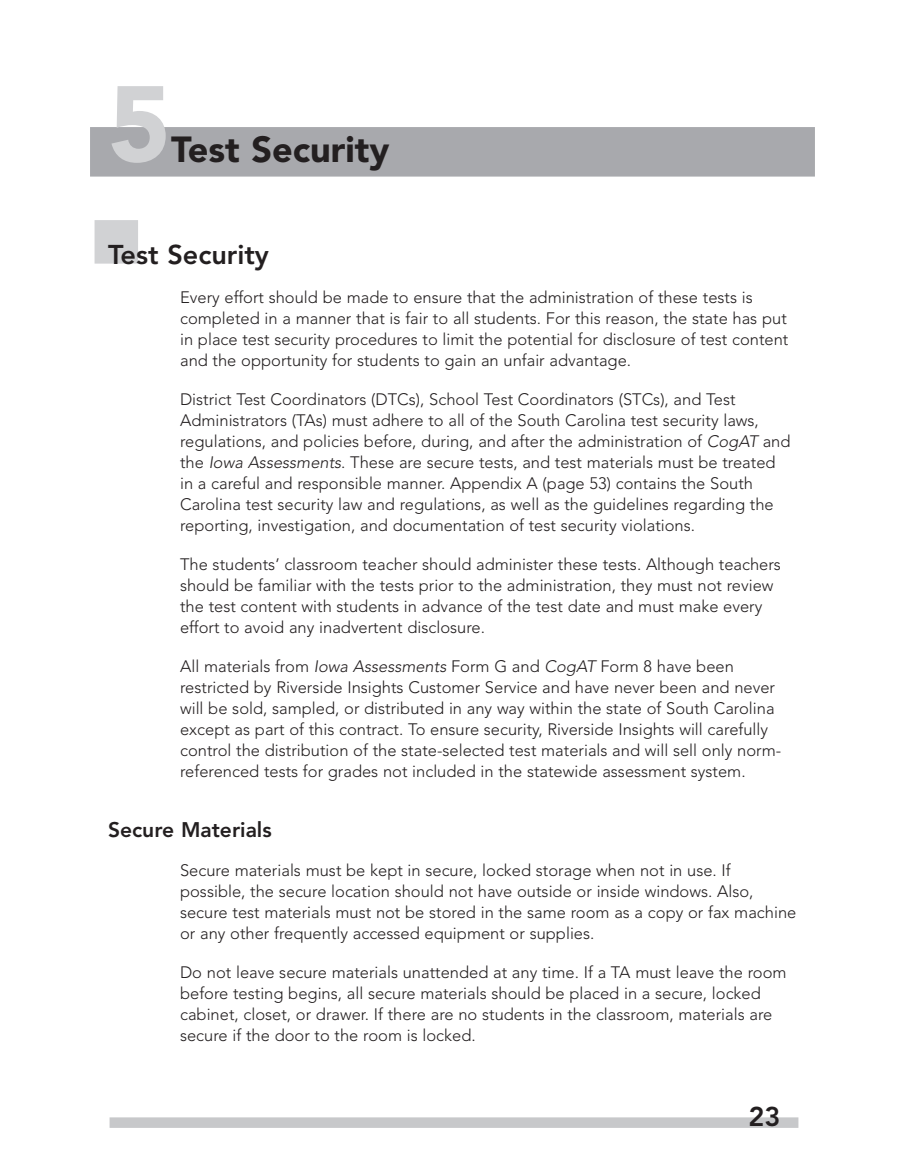
<style>
.page{position:relative;width:905px;height:1175px;background:#fff}
.page>*{position:absolute;margin:0;border:0;box-sizing:border-box;transform-origin:0 0}
.t1{font:900 106.5px "Avenir LT Std";color:#d1d2d4}
.t2{font:900 36px "Avenir LT Std";color:#231f20}
.t3{font:800 27px "Avenir LT Std";color:#231f20}
.t4{font:800 21px "Avenir LT Std";color:#231f20}
.t5{font:300 16.5px/21px "Avenir LT Std";color:#231f20}
.s1{font-style:italic}
</style>
<div class="page">
<div style="left:110px;top:1117px;width:688px;height:10px;background:#c7c8ca"></div>
<div style="left:90px;top:127px;width:724px;height:50px;background:#a8a9ad"></div>
<div style="left:94px;top:220px;width:44px;height:44px;background:#d1d2d4"></div>
<h1 class="t1" style="left:108px;top:60px;width:65px">5</h1>
<h2 class="t2" style="left:171px;top:127px;width:220px">Test Security</h2>
<h3 class="t3" style="left:108px;top:238px;width:162px">Test Security</h3>
<p class="t5" style="left:180px;top:286px;width:610px">Every effort should be made to ensure that the administration of these tests is completed in a manner that is fair to all students. For this reason, the state has put in place test security procedures to limit the potential for disclosure of test content and the opportunity for students to gain an unfair advantage.</p>
<p class="t5" style="left:180px;top:388px;width:612px">District Test Coordinators (DTCs), School Test Coordinators (STCs), and Test Administrators (TAs) must adhere to all of the South Carolina test security laws, regulations, and policies before, during, and after the administration of <span class="s1">CogAT</span> and the <span class="s1">Iowa Assessments</span>. These are secure tests, and test materials must be treated in a careful and responsible manner. Appendix A (page 53) contains the South Carolina test security law and regulations, as well as the guidelines regarding the reporting, investigation, and documentation of test security violations.</p>
<p class="t5" style="left:180px;top:553px;width:602px">The students’ classroom teacher should administer these tests. Although teachers should be familiar with the tests prior to the administration, they must not review the test content with students in advance of the test date and must make every effort to avoid any inadvertent disclosure.</p>
<p class="t5" style="left:180px;top:655px;width:602px">All materials from <span class="s1">Iowa Assessments</span> Form G and <span class="s1">CogAT</span> Form 8 have been restricted by Riverside Insights Customer Service and have never been and never will be sold, sampled, or distributed in any way within the state of South Carolina except as part of this contract. To ensure security, Riverside Insights will carefully control the distribution of the state-selected test materials and will sell only norm&shy;referenced tests for grades not included in the statewide assessment system.</p>
<p class="t4" style="left:108px;top:817px;width:165px">Secure Materials</p>
<p class="t5" style="left:180px;top:859px;width:617px">Secure materials must be kept in secure, locked storage when not in use. If possible, the secure location should not have outside or inside windows. Also, secure test materials must not be stored in the same room as a copy or fax machine or any other frequently accessed equipment or supplies.</p>
<p class="t5" style="left:180px;top:961px;width:608px">Do not leave secure materials unattended at any time. If a TA must leave the room before testing begins, all secure materials should be placed in a secure, locked cabinet, closet, or drawer. If there are no students in the classroom, materials are secure if the door to the room is locked.</p>
<h3 class="t3" style="left:748px;top:1101px;width:33px">23</h3>
</div>
